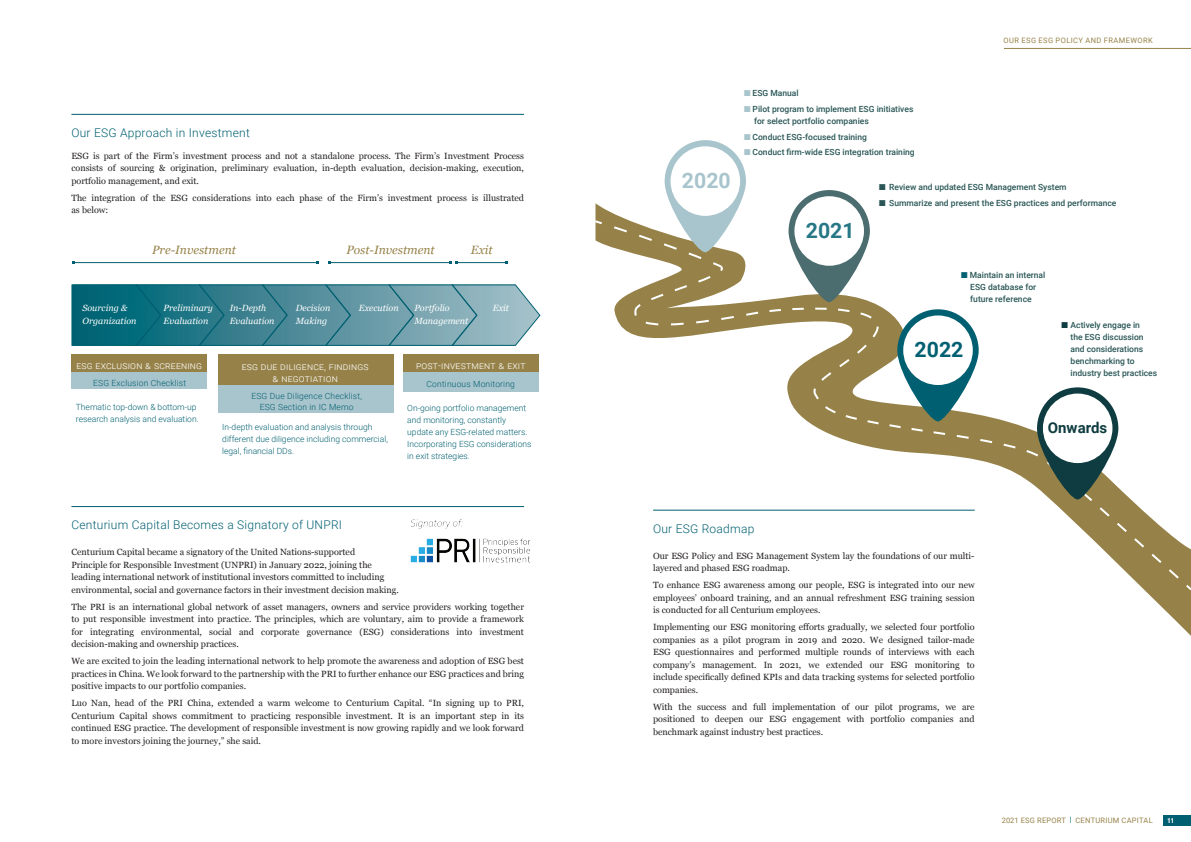
<style>
.page{position:relative;width:1191px;height:842px;background:#fff}
.page>*{position:absolute;margin:0;border:0;box-sizing:border-box;transform-origin:0 0}
.t1{font:700 21.2px "Roboto";color:#277787}
.t2{font:700 21.2px "Roboto";color:#006071}
.t3{font:700 21.2px "Roboto";color:#a8c4cc}
.t4{font:700 15px "Roboto";color:#0e3c40}
.t5{font:300 12px "Roboto";letter-spacing:.02em;color:#006071}
.t6{font:italic 12px "Georgia";color:#968249}
.t7{font:300 10px "Roboto";letter-spacing:.02em;color:#fff}
.t8{font:9px/12.5px "Georgia";color:#231f20;text-align:justify}
.t9{font:italic 9px/13px "Georgia";color:#fff}
.t10{font:500 8.5px/12px "Roboto";color:#295555}
.t11{font:300 8.5px/12px "Roboto";color:#006071}
.t12{font:300 8.5px/11px "Roboto";letter-spacing:.02em;color:#006071;text-align:center}
.t13{font:7.5px "Roboto";letter-spacing:.035em;color:#968249}
.t14{font:7.5px "Roboto";letter-spacing:.055em;color:#968249}
.t15{font:700 condensed 7px "Helvetica Neue";color:#fff}
.s1{color:#a8c4cc}
.s2{color:#006071}
.s3{color:#0e3c40}
</style>
<div class="page">
<div style="left:1163px;top:815px;width:28px;height:11px;background:#006071"></div>
<hr style="left:71px;top:114px;width:453px;height:1px;background:#006071">
<hr style="left:71px;top:506px;width:453px;height:1px;background:#006071">
<svg style="left:71px;top:284px;width:470px;height:62px;background:#4d8d9b"></svg>
<hr style="left:73px;top:262px;width:244px;height:1px;background:#006071">
<hr style="left:329px;top:262px;width:121px;height:1px;background:#006071">
<hr style="left:456px;top:262px;width:50px;height:1px;background:#006071">
<div style="left:71px;top:354px;width:136px;height:18px;background:#968249"></div>
<div style="left:403px;top:354px;width:135px;height:18px;background:#968249"></div>
<div style="left:218px;top:354px;width:175px;height:31px;background:#968249"></div>
<div style="left:71px;top:372px;width:136px;height:18px;background:#a8c4cc"></div>
<div style="left:403px;top:372px;width:135px;height:20px;background:#a8c4cc"></div>
<div style="left:71px;top:389px;width:136px;height:54px;background:#fff"></div>
<div style="left:218px;top:385px;width:175px;height:27px;background:#a8c4cc"></div>
<img style="left:410px;top:519px;width:121px;height:43px">
<svg style="left:595px;top:203px;width:596px;height:433px"></svg>
<svg style="left:595px;top:219px;width:596px;height:372px"></svg>
<svg style="left:611px;top:140px;width:135px;height:123px"></svg>
<div style="left:670px;top:146px;width:70px;height:70px;background:#fff;border-radius:50%"></div>
<svg style="left:767px;top:190px;width:418px;height:394px"></svg>
<div style="left:1043px;top:394px;width:69px;height:69px;background:#fff;border-radius:50%"></div>
<hr style="left:1004px;top:48px;width:187px;height:1px;background:#968249">
<h3 class="t5" style="left:71px;top:124px;width:180px">Our ESG Approach in Investment</h3>
<p class="t8" style="left:71px;top:149px;width:454px">ESG is part of the Firm’s investment process and not a standalone process. The Firm’s Investment Process consists of sourcing &amp; origination, preliminary evaluation, in-depth evaluation, decision-making, execution, portfolio management, and exit.</p>
<p class="t8" style="left:71px;top:191px;width:454px">The integration of the ESG considerations into each phase of the Firm’s investment process is illustrated as below:</p>
<h3 class="t6" style="left:152px;top:241px;width:85px">Pre-Investment</h3>
<h3 class="t6" style="left:346px;top:241px;width:90px">Post-Investment</h3>
<h3 class="t6" style="left:471px;top:241px;width:23px">Exit</h3>
<p class="t9" style="left:82px;top:301px;width:56px">Sourcing &amp;<br>Organization</p>
<p class="t9" style="left:230px;top:301px;width:46px">In-Depth<br>Evaluation</p>
<p class="t9" style="left:164px;top:301px;width:51px">Preliminary<br>Evaluation</p>
<p class="t9" style="left:414px;top:301px;width:55px">Portfolio<br>Management</p>
<p class="t9" style="left:296px;top:301px;width:36px">Decision<br>Making</p>
<p class="t9" style="left:359px;top:301px;width:41px">Execution</p>
<p class="t9" style="left:493px;top:301px;width:18px">Exit</p>
<p class="t7" style="left:76px;top:358px;width:127px">ESG EXCLUSION &amp; SCREENING</p>
<p class="t7" style="left:242px;top:359px;width:50px">ESG Due Diligence</p>
<p class="t7" style="left:324px;top:359px;width:15px">, Findings</p>
<p class="t7" style="left:416px;top:358px;width:111px">Post-Investment &amp; Exit</p>
<p class="t7" style="left:272px;top:371px;width:57px">&amp; Negotiation</p>
<p class="t12" style="left:93px;top:377px;width:94px">ESG Exclusion Checklist</p>
<p class="t12" style="left:426px;top:378px;width:90px">Continuous Monitoring</p>
<p class="t11" style="left:76px;top:401px;width:124px">Thematic top-down &amp; bottom-up research analysis and evaluation.</p>
<p class="t11" style="left:407px;top:401px;width:126px">On-going portfolio management and monitoring, constantly update any ESG-related matters.<br>Incorporating ESG considerations in exit strategies.</p>
<p class="t12" style="left:251px;top:391px;width:112px">ESG Due Diligence Checklist,<br>ESG Section in IC Memo</p>
<p class="t11" style="left:222px;top:420px;width:167px">In-depth evaluation and analysis through different due diligence including commercial, legal, financial DDs.</p>
<h3 class="t5" style="left:71px;top:517px;width:272px">Centurium Capital Becomes a Signatory of UNPRI</h3>
<p class="t8" style="left:71px;top:546px;width:329px;text-align:left">Centurium Capital became a signatory of the United Nations-supported<br>Principle for Responsible Investment (UNPRI) in January 2022, joining the leading international network of institutional investors committed to including environmental, social and governance factors in their investment decision making.</p>
<p class="t8" style="left:71px;top:600px;width:454px">The PRI is an international global network of asset managers, owners and service providers working together to put responsible investment into practice. The principles, which are voluntary, aim to provide a framework for integrating environmental, social and corporate governance (ESG) considerations into investment decision-making and ownership practices.</p>
<p class="t8" style="left:71px;top:655px;width:454px">We are excited to join the leading international network to help promote the awareness and adoption of ESG best practices in China. We look forward to the partnership with the PRI to further enhance our ESG practices and bring positive impacts to our portfolio companies.</p>
<p class="t8" style="left:71px;top:697px;width:454px">Luo Nan, head of the PRI China, extended a warm welcome to Centurium Capital. “In signing up to PRI, Centurium Capital shows commitment to practicing responsible investment. It is an important step in its continued ESG practice. The development of responsible investment is now growing rapidly and we look forward to more investors joining the journey,” she said.</p>
<p class="t14" style="left:1003px;top:35px;width:151px">OUR ESG ESG POLICY AND FRAMEWORK</p>
<h1 class="t3" style="left:682px;top:165px;width:50px">2020</h1>
<p class="t10" style="left:744px;top:87px;width:56px"><span class="s1">■</span> ESG Manual</p>
<p class="t10" style="left:754px;top:103px;width:161px;text-indent:-10px"><span class="s1">■</span> Pilot program to implement ESG initiatives for select portfolio companies</p>
<p class="t10" style="left:744px;top:130px;width:124px"><span class="s1">■</span> Conduct ESG-focused training</p>
<p class="t10" style="left:744px;top:146px;width:172px"><span class="s1">■</span> Conduct firm-wide ESG integration training</p>
<p class="t10" style="left:879px;top:181px;width:189px">■ Review and updated ESG Management System</p>
<p class="t10" style="left:879px;top:196px;width:239px">■ Summarize and present the ESG practices and performance</p>
<h1 class="t1" style="left:806px;top:215px;width:50px">2021</h1>
<p class="t10" style="left:961px;top:269px;width:86px;text-align:center"><span class="s2">■</span> Maintain an internal<br>ESG database for future reference</p>
<h1 class="t2" style="left:914px;top:335px;width:50px">2022</h1>
<p class="t10" style="left:1070px;top:319px;width:88px;text-indent:-9px"><span class="s3">■</span> Actively engage in<br>the ESG discussion and considerations benchmarking to industry best practices</p>
<h2 class="t4" style="left:1047px;top:417px;width:61px">Onwards</h2>
<h3 class="t5" style="left:653px;top:520px;width:103px">Our ESG Roadmap</h3>
<p class="t8" style="left:653px;top:549px;width:323px">Our ESG Policy and ESG Management System lay the foundations of our multi&shy;layered and phased ESG roadmap.</p>
<p class="t8" style="left:653px;top:579px;width:323px">To enhance ESG awareness among our people, ESG is integrated into our new employees’ onboard training, and an annual refreshment ESG training session is conducted for all Centurium employees.</p>
<p class="t8" style="left:653px;top:621px;width:323px">Implementing our ESG monitoring efforts gradually, we selected four portfolio companies as a pilot program in 2019 and 2020. We designed tailor-made ESG questionnaires and performed multiple rounds of interviews with each company’s management. In 2021, we extended our ESG monitoring to include specifically defined KPIs and data tracking systems for selected portfolio companies.</p>
<p class="t8" style="left:653px;top:700px;width:323px">With the success and full implementation of our pilot programs, we are positioned to deepen our ESG engagement with portfolio companies and benchmark against industry best practices.</p>
<p class="t13" style="left:1001px;top:815px;width:152px">2021 ESG REPORT <span class="s2">|</span> CENTURIUM CAPITAL</p>
<p class="t15" style="left:1167px;top:814px;width:8px">11</p>
</div>
